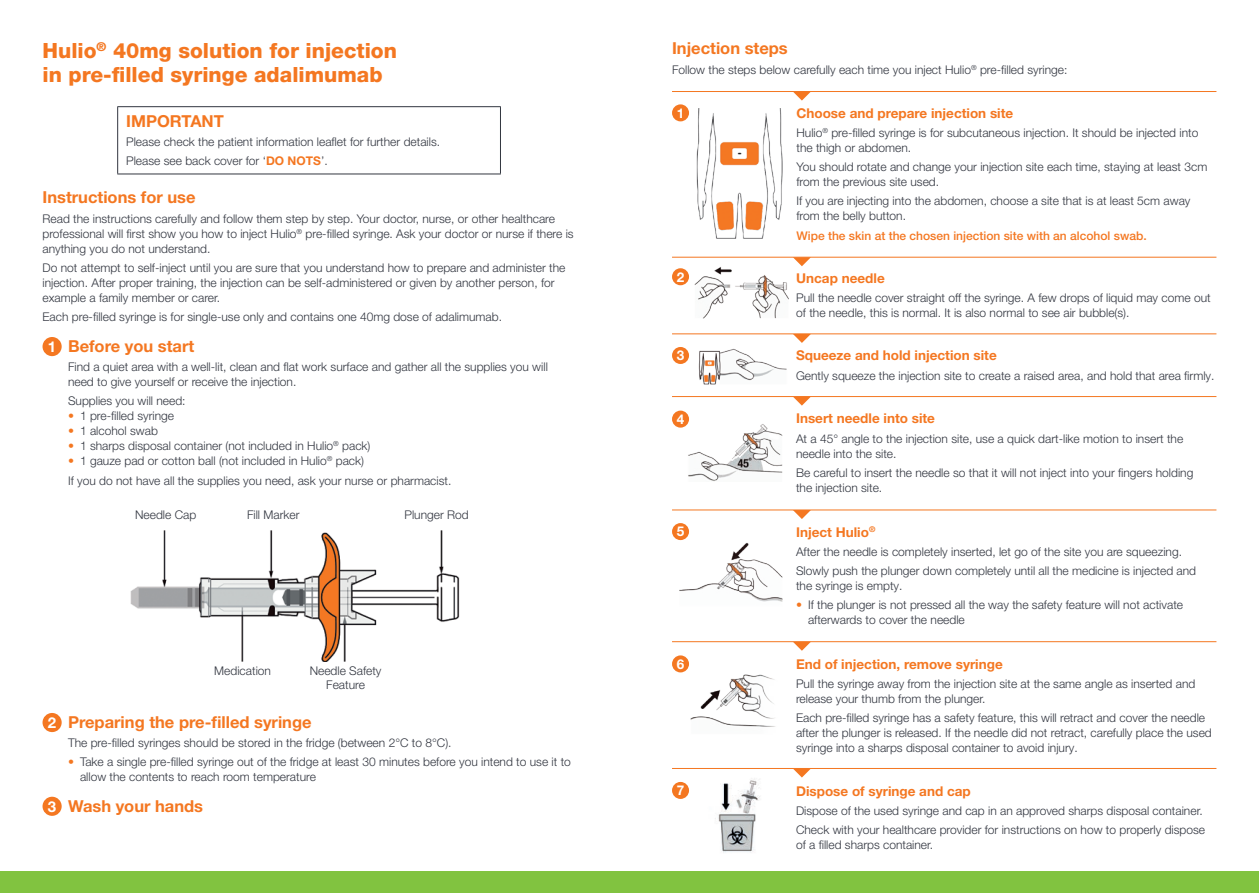
<style>
.page{position:relative;width:1259px;height:893px;background:#fff}
.page>*{position:absolute;margin:0;border:0;box-sizing:border-box;transform-origin:0 0}
.t1{font:800 21px/24px "Helvetica Neue LT Pro";color:#f47721}
.t2{font:700 16.5px "Helvetica Neue LT Pro";color:#f47721}
.t3{font:700 15px "Helvetica Neue LT Pro";color:#fff}
.t4{font:700 13.5px "Helvetica Neue LT Pro";color:#f47721}
.t5{font:700 13.5px "Helvetica Neue LT Pro";color:#fff}
.t6{font:300 12px/15px "Helvetica Neue LT Pro";color:#323640}
.t7{font:500 12px "Helvetica Neue LT Pro";color:#f47721}
.s1{font-weight:700;color:#f47721}
.s2{color:#f47721}
</style>
<div class="page">
<hr style="left:117px;top:106px;width:384px;height:1px;background:#323640">
<hr style="left:117px;top:107px;width:1px;height:67px;background:#323640">
<hr style="left:500px;top:107px;width:1px;height:67px;background:#323640">
<hr style="left:117px;top:174px;width:384px;height:1px;background:#323640">
<img style="left:130px;top:530px;width:330px;height:131px">
<img style="left:696px;top:108px;width:87px;height:131px">
<img style="left:694px;top:267px;width:95px;height:52px">
<img style="left:685px;top:422px;width:98px;height:59px">
<img style="left:679px;top:543px;width:104px;height:59px">
<img style="left:698px;top:348px;width:89px;height:37px">
<img style="left:688px;top:666px;width:87px;height:61px">
<img style="left:715px;top:778px;width:45px;height:75px">
<div style="left:629px;top:872px;width:630px;height:21px;background:#81c340"></div>
<div style="left:0;top:872px;width:642px;height:21px;background:#81c340"></div>
<div style="left:43px;top:337px;width:19px;height:19px;background:#f47721;border-radius:50%"></div>
<div style="left:43px;top:797px;width:19px;height:19px;background:#f47721;border-radius:50%"></div>
<div style="left:43px;top:713px;width:19px;height:19px;background:#f47721;border-radius:50%"></div>
<div style="left:672px;top:104px;width:17px;height:17px;background:#f47721;border-radius:50%"></div>
<div style="left:672px;top:268px;width:17px;height:17px;background:#f47721;border-radius:50%"></div>
<div style="left:672px;top:347px;width:17px;height:17px;background:#f47721;border-radius:50%"></div>
<div style="left:672px;top:411px;width:17px;height:17px;background:#f47721;border-radius:50%"></div>
<div style="left:672px;top:523px;width:17px;height:17px;background:#f47721;border-radius:50%"></div>
<div style="left:672px;top:655px;width:17px;height:17px;background:#f47721;border-radius:50%"></div>
<div style="left:672px;top:782px;width:17px;height:17px;background:#f47721;border-radius:50%"></div>
<hr style="left:672px;top:91px;width:544px;height:1px;background:#f47721">
<svg style="left:793px;top:92px;width:18px;height:9px"></svg>
<hr style="left:672px;top:257px;width:544px;height:1px;background:#f47721">
<svg style="left:793px;top:257px;width:18px;height:9px"></svg>
<hr style="left:672px;top:333px;width:544px;height:1px;background:#f47721">
<svg style="left:793px;top:334px;width:18px;height:9px"></svg>
<hr style="left:672px;top:396px;width:544px;height:1px;background:#f47721">
<svg style="left:793px;top:397px;width:18px;height:9px"></svg>
<hr style="left:672px;top:510px;width:544px;height:1px;background:#f47721">
<svg style="left:793px;top:510px;width:18px;height:9px"></svg>
<hr style="left:672px;top:641px;width:544px;height:1px;background:#f47721">
<svg style="left:793px;top:642px;width:18px;height:9px"></svg>
<hr style="left:672px;top:768px;width:544px;height:1px;background:#f47721">
<svg style="left:793px;top:769px;width:18px;height:8px"></svg>
<h1 class="t1" style="left:43px;top:38px;width:356px">Hulio<sup>®</sup> 40mg solution for injection in pre-filled syringe adalimumab</h1>
<h2 class="t2" style="left:126px;top:111px;width:99px">IMPORTANT</h2>
<p class="t6" style="left:126px;top:132px;width:315px;line-height:19.2px">Please check the patient information leaflet for further details.<br>Please see back cover for ‘<span class="s1">DO NOTS</span>’.</p>
<h2 class="t2" style="left:43px;top:187px;width:155px">Instructions for use</h2>
<p class="t6" style="left:43px;top:211px;width:533px">Read the instructions carefully and follow them step by step. Your doctor, nurse, or other healthcare professional will first show you how to inject Hulio<sup>®</sup> pre-filled syringe. Ask your doctor or nurse if there is anything you do not understand.</p>
<p class="t6" style="left:43px;top:260px;width:524px">Do not attempt to self-inject until you are sure that you understand how to prepare and administer the injection. After proper training, the injection can be self-administered or given by another person, for example a family member or carer.</p>
<p class="t6" style="left:43px;top:309px;width:461px">Each pre-filled syringe is for single-use only and contains one 40mg dose of adalimumab.</p>
<h2 class="t2" style="left:68px;top:336px;width:128px">Before you start</h2>
<p class="t6" style="left:68px;top:359px;width:481px">Find a quiet area with a well-lit, clean and flat work surface and gather all the supplies you will need to give yourself or receive the injection.</p>
<p class="t6" style="left:68px;top:393px;width:119px">Supplies you will need:</p>
<p class="t6" style="left:68px;top:408px;width:108px"><span class="s2">•</span> 1 pre-filled syringe</p>
<p class="t6" style="left:68px;top:423px;width:91px"><span class="s2">•</span> 1 alcohol swab</p>
<p class="t6" style="left:68px;top:438px;width:304px"><span class="s2">•</span> 1 sharps disposal container (not included in Hulio<sup>®</sup> pack)</p>
<p class="t6" style="left:68px;top:451px;width:385px;line-height:19.2px"><span class="s2">•</span> 1 gauze pad or cotton ball (not included in Hulio<sup>®</sup> pack)<br>If you do not have all the supplies you need, ask your nurse or pharmacist.</p>
<p class="t3" style="left:48px;top:337px;width:10px">1</p>
<p class="t6" style="left:135px;top:507px;width:63px">Needle Cap</p>
<p class="t6" style="left:247px;top:507px;width:54px">Fill Marker</p>
<p class="t6" style="left:404px;top:507px;width:66px">Plunger Rod</p>
<p class="t3" style="left:48px;top:713px;width:10px">2</p>
<p class="t3" style="left:48px;top:797px;width:10px">3</p>
<p class="t6" style="left:214px;top:663px;width:58px">Medication</p>
<p class="t6" style="left:310px;top:664px;width:73px;line-height:13.5px;text-align:center">Needle Safety<br>Feature</p>
<h2 class="t2" style="left:68px;top:711px;width:245px">Preparing the pre-filled syringe</h2>
<p class="t6" style="left:68px;top:735px;width:385px">The pre-filled syringes should be stored in the fridge (between 2°C to 8°C).</p>
<p class="t6" style="left:80px;top:754px;width:492px;text-indent:-12px"><span class="s2">•</span> Take a single pre-filled syringe out of the fridge at least 30 minutes before you intend to use it to allow the contents to reach room temperature</p>
<h2 class="t2" style="left:68px;top:796px;width:137px">Wash your hands</h2>
<h2 class="t2" style="left:672px;top:38px;width:117px">Injection steps</h2>
<p class="t6" style="left:672px;top:62px;width:397px">Follow the steps below carefully each time you inject Hulio<sup>®</sup> pre-filled syringe:</p>
<p class="t5" style="left:677px;top:104px;width:9px">1</p>
<p class="t4" style="left:796px;top:104px;width:218px">Choose and prepare injection site</p>
<p class="t6" style="left:796px;top:125px;width:403px">Hulio<sup>®</sup> pre-filled syringe is for subcutaneous injection. It should be injected into the thigh or abdomen.</p>
<p class="t6" style="left:796px;top:159px;width:412px">You should rotate and change your injection site each time, staying at least 3cm from the previous site used.</p>
<p class="t6" style="left:796px;top:193px;width:395px">If you are injecting into the abdomen, choose a site that is at least 5cm away from the belly button.</p>
<p class="t7" style="left:796px;top:228px;width:352px">Wipe the skin at the chosen injection site with an alcohol swab.</p>
<p class="t5" style="left:677px;top:268px;width:9px">2</p>
<p class="t4" style="left:796px;top:269px;width:90px">Uncap needle</p>
<p class="t6" style="left:796px;top:290px;width:416px">Pull the needle cover straight off the syringe. A few drops of liquid may come out of the needle, this is normal. It is also normal to see air bubble(s).</p>
<p class="t5" style="left:677px;top:347px;width:9px">3</p>
<p class="t4" style="left:796px;top:347px;width:202px">Squeeze and hold injection site</p>
<p class="t6" style="left:796px;top:368px;width:420px">Gently squeeze the injection site to create a raised area, and hold that area firmly.</p>
<p class="t5" style="left:677px;top:411px;width:9px">4</p>
<p class="t5" style="left:677px;top:523px;width:9px">5</p>
<p class="t4" style="left:796px;top:410px;width:140px">Insert needle into site</p>
<p class="t6" style="left:796px;top:431px;width:389px">At a 45° angle to the injection site, use a quick dart-like motion to insert the needle into the site.</p>
<p class="t6" style="left:796px;top:465px;width:399px">Be careful to insert the needle so that it will not inject into your fingers holding the injection site.</p>
<p class="t4" style="left:796px;top:523px;width:81px">Inject Hulio<sup>®</sup></p>
<p class="t6" style="left:796px;top:542px;width:402px;line-height:19.2px">After the needle is completely inserted, let go of the site you are squeezing.<br>Slowly push the plunger down completely until all the medicine is injected and</p>
<p class="t6" style="left:796px;top:578px;width:108px">the syringe is empty.</p>
<p class="t6" style="left:808px;top:597px;width:376px;text-indent:-12px"><span class="s2">•</span> If the plunger is not pressed all the way the safety feature will not activate afterwards to cover the needle</p>
<p class="t5" style="left:677px;top:655px;width:9px">6</p>
<p class="t5" style="left:677px;top:782px;width:9px">7</p>
<p class="t4" style="left:796px;top:655px;width:208px">End of injection, remove syringe</p>
<p class="t6" style="left:796px;top:676px;width:401px">Pull the syringe away from the injection site at the same angle as inserted and release your thumb from the plunger.</p>
<p class="t6" style="left:796px;top:710px;width:417px">Each pre-filled syringe has a safety feature, this will retract and cover the needle after the plunger is released. If the needle did not retract, carefully place the used syringe into a sharps disposal container to avoid injury.</p>
<p class="t4" style="left:796px;top:782px;width:176px">Dispose of syringe and cap</p>
<p class="t6" style="left:796px;top:801px;width:411px;line-height:19.2px">Dispose of the used syringe and cap in an approved sharps disposal container.<br>Check with your healthcare provider for instructions on how to properly dispose</p>
<p class="t6" style="left:796px;top:837px;width:139px">of a filled sharps container.</p>
</div>
